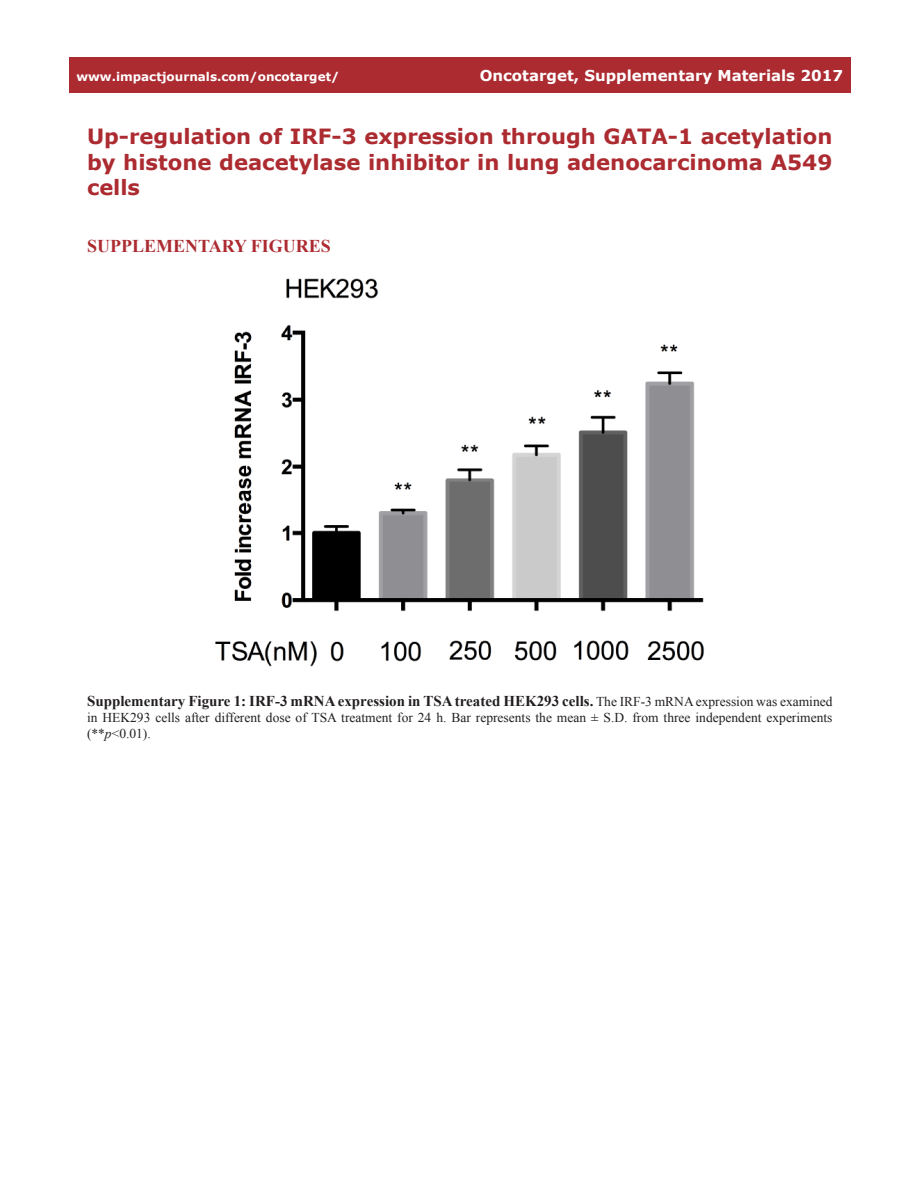
<style>
.page{position:relative;width:918px;height:1188px;background:#fff}
.page>*{position:absolute;margin:0;border:0;box-sizing:border-box;transform-origin:0 0}
.t1{font:700 21px/25.2px "Verdana";color:#ac2b31;text-align:justify}
.Heading{font:700 18px "Times New Roman";color:#ac2b31}
.figuretext{font:700 15px "Times New Roman";color:#231f20}
.t2{font:700 15px "Verdana";color:#fff}
.figuretext-2{font:13.5px/16.2px "Times New Roman";color:#231f20}
.t3{font:700 12px "Verdana";color:#fff}
.s1{font-weight:400;font-size:13.5px}
.s2{font-style:italic}
</style>
<div class="page">
<div style="left:69px;top:57px;width:781px;height:36px;background:#ac2b31"></div>
<img style="left:215px;top:278px;width:490px;height:389px">
<p class="t3" style="left:76px;top:68px;width:264px">www.impactjournals.com/oncotarget/</p>
<p class="t2" style="left:480px;top:65px;width:365px">Oncotarget, Supplementary Materials 2017</p>
<p class="t1" style="left:87px;top:124px;width:747px">Up-regulation of IRF-3 expression through GATA-1 acetylation by histone deacetylase inhibitor in lung adenocarcinoma A549 cells</p>
<p class="Heading" style="left:87px;top:234px;width:245px">SUPPLEMENTARY FIGURES</p>
<p class="figuretext" style="left:87px;top:690px;width:747px">Supplementary Figure 1: IRF-3 mRNA expression in TSA treated HEK293 cells. <span class="s1">The IRF-3 mRNA expression was examined</span></p>
<p class="figuretext-2" style="left:87px;top:709px;width:747px">in HEK293 cells after different dose of TSA treatment for 24 h. Bar represents the mean ± S.D. from three independent experiments (**<span class="s2">p</span>&lt;0.01).</p>
</div>
